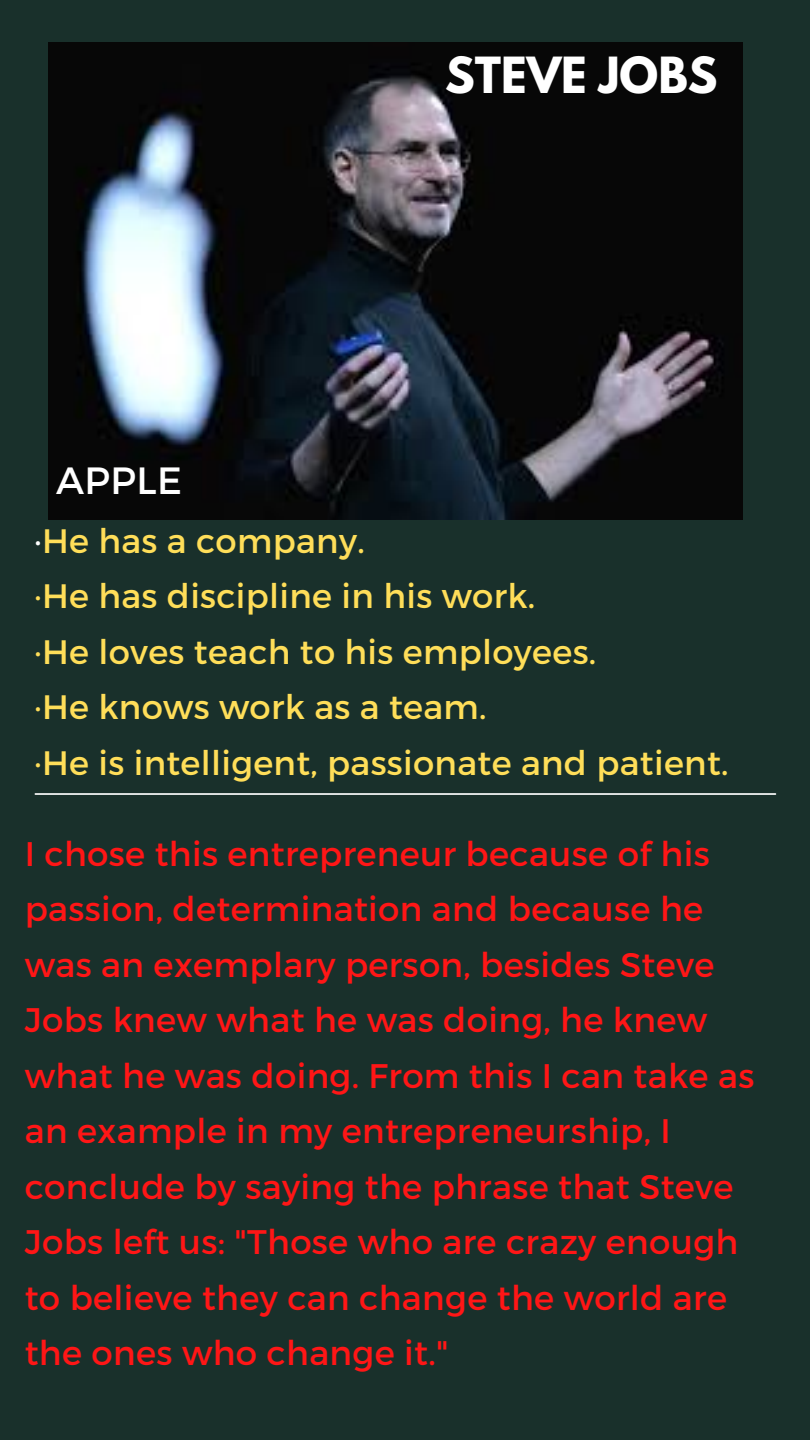
<style>
.page{position:relative;width:810px;height:1440px;background:#19302b}
.page>*{position:absolute;margin:0;border:0;box-sizing:border-box;transform-origin:0 0}
.t1{font:700 44.1px "League Spartan";color:#fff}
.t2{font:37.9px "Montserrat";letter-spacing:.01em;color:#fff}
.t3{font:34.1px/55.5px "Montserrat";letter-spacing:.01em;color:#ff1616}
.t4{font:33.9px/55.5px "Montserrat";letter-spacing:.01em;color:#ffde59}
.s1{color:#fff}
</style>
<div class="page">
<hr style="left:35px;top:793px;width:741px;height:2px;background:#fff">
<img style="left:48px;top:42px;width:695px;height:477px">
<p class="t2" style="left:56px;top:456px;width:127px">APPLE</p>
<p class="t1" style="left:445px;top:53px;width:274px">STEVE JOBS</p>
<p class="t4" style="left:35px;top:511px;width:696px"><span class="s1">·</span>He has a company.<br>·He has discipline in his work.<br>·He loves teach to his employees.<br>·He knows work as a team.<br>·He is intelligent, passionate and patient.</p>
<p class="t3" style="left:25px;top:824px;width:731px">I chose this entrepreneur because of his passion, determination and because he was an exemplary person, besides Steve Jobs knew what he was doing, he knew what he was doing. From this I can take as an example in my entrepreneurship, I conclude by saying the phrase that Steve Jobs left us: "Those who are crazy enough to believe they can change the world are the ones who change it."</p>
</div>
